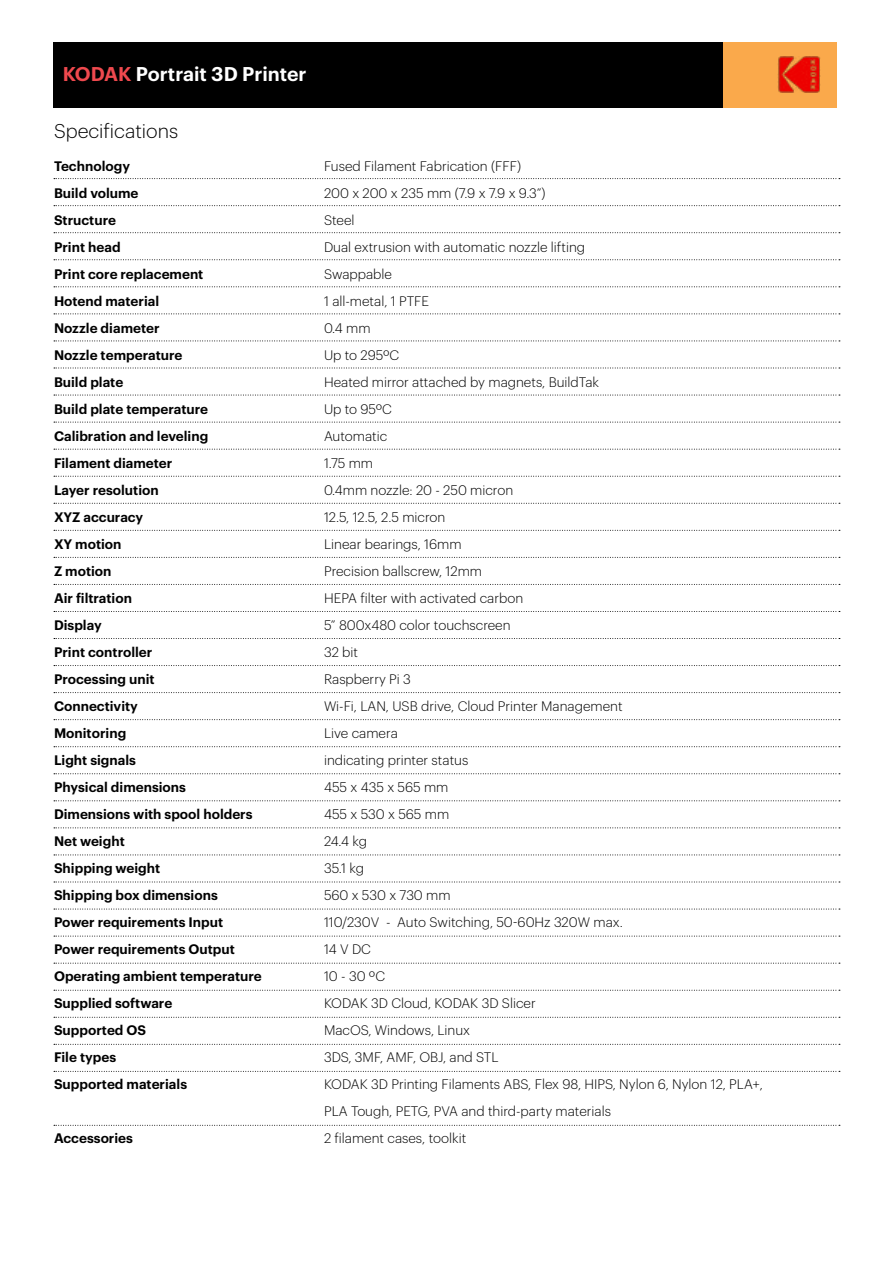
<style>
.page{position:relative;width:893px;height:1263px;background:#fff}
.page>*{position:absolute;margin:0;border:0;box-sizing:border-box;transform-origin:0 0}
.t1{font:600 19.5px "Graphik";color:#fff}
.t2{font:300 19.5px "Graphik";color:#000}
.t3{font:300 13.5px/27px "Graphik";color:#000}
.t4{font:600 13.5px "Graphik";color:#000}
.s1{color:#ef494e}
</style>
<div class="page">
<div style="left:53px;top:42px;width:715px;height:65px;background:#000"></div>
<svg style="left:54px;top:259px;width:786px;height:1px"></svg>
<svg style="left:54px;top:368px;width:786px;height:1px"></svg>
<svg style="left:54px;top:476px;width:786px;height:1px"></svg>
<svg style="left:54px;top:584px;width:786px;height:1px"></svg>
<svg style="left:54px;top:692px;width:786px;height:1px"></svg>
<svg style="left:54px;top:800px;width:786px;height:1px"></svg>
<svg style="left:54px;top:990px;width:786px;height:1px"></svg>
<svg style="left:54px;top:205px;width:786px;height:1px"></svg>
<svg style="left:54px;top:313px;width:786px;height:1px"></svg>
<svg style="left:54px;top:422px;width:786px;height:1px"></svg>
<svg style="left:54px;top:530px;width:786px;height:1px"></svg>
<svg style="left:54px;top:638px;width:786px;height:1px"></svg>
<svg style="left:54px;top:746px;width:786px;height:1px"></svg>
<svg style="left:54px;top:854px;width:786px;height:1px"></svg>
<svg style="left:54px;top:936px;width:786px;height:1px"></svg>
<svg style="left:54px;top:1044px;width:786px;height:1px"></svg>
<svg style="left:54px;top:178px;width:786px;height:1px"></svg>
<svg style="left:54px;top:286px;width:786px;height:1px"></svg>
<svg style="left:54px;top:395px;width:786px;height:1px"></svg>
<svg style="left:54px;top:503px;width:786px;height:1px"></svg>
<svg style="left:54px;top:611px;width:786px;height:1px"></svg>
<svg style="left:54px;top:719px;width:786px;height:1px"></svg>
<svg style="left:54px;top:827px;width:786px;height:1px"></svg>
<svg style="left:54px;top:909px;width:786px;height:1px"></svg>
<svg style="left:54px;top:1017px;width:786px;height:1px"></svg>
<svg style="left:54px;top:1125px;width:786px;height:1px"></svg>
<svg style="left:54px;top:232px;width:786px;height:1px"></svg>
<svg style="left:54px;top:341px;width:786px;height:1px"></svg>
<svg style="left:54px;top:449px;width:786px;height:1px"></svg>
<svg style="left:54px;top:557px;width:786px;height:1px"></svg>
<svg style="left:54px;top:665px;width:786px;height:1px"></svg>
<svg style="left:54px;top:773px;width:786px;height:1px"></svg>
<svg style="left:54px;top:882px;width:786px;height:1px"></svg>
<svg style="left:54px;top:963px;width:786px;height:1px"></svg>
<svg style="left:54px;top:1071px;width:786px;height:1px"></svg>
<div style="left:724px;top:42px;width:113px;height:65px;background:#faa94b"></div>
<img style="left:777px;top:56px;width:44px;height:36px">
<h1 class="t1" style="left:63px;top:59px;width:245px"><span class="s1">KODAK</span> Portrait 3D Printer</h1>
<h1 class="t2" style="left:54px;top:117px;width:126px">Specifications</h1>
<p class="t4" style="left:54px;top:155px;width:78px">Technology</p>
<p class="t3" style="left:324px;top:151px;width:199px">Fused Filament Fabrication (FFF)</p>
<p class="t4" style="left:54px;top:182px;width:86px">Build volume</p>
<p class="t3" style="left:324px;top:178px;width:223px">200 x 200 x 235 mm (7.9 x 7.9 x 9.3”)</p>
<p class="t4" style="left:54px;top:209px;width:63px">Structure</p>
<p class="t3" style="left:324px;top:205px;width:32px">Steel</p>
<p class="t4" style="left:54px;top:236px;width:68px">Print head</p>
<p class="t3" style="left:324px;top:232px;width:263px">Dual extrusion with automatic nozzle lifting</p>
<p class="t4" style="left:54px;top:263px;width:151px">Print core replacement</p>
<p class="t3" style="left:324px;top:259px;width:69px">Swappable</p>
<p class="t4" style="left:54px;top:290px;width:107px">Hotend material</p>
<p class="t3" style="left:324px;top:286px;width:107px">1 all-metal, 1 PTFE</p>
<p class="t4" style="left:54px;top:317px;width:107px">Nozzle diameter</p>
<p class="t3" style="left:324px;top:313px;width:48px">0.4 mm</p>
<p class="t4" style="left:54px;top:344px;width:130px">Nozzle temperature</p>
<p class="t3" style="left:324px;top:340px;width:77px">Up to 295ºC</p>
<p class="t4" style="left:54px;top:371px;width:71px">Build plate</p>
<p class="t3" style="left:324px;top:367px;width:277px">Heated mirror attached by magnets, BuildTak</p>
<p class="t4" style="left:54px;top:398px;width:155px">Build plate temperature</p>
<p class="t3" style="left:324px;top:394px;width:70px">Up to 95ºC</p>
<p class="t4" style="left:54px;top:425px;width:156px">Calibration and leveling</p>
<p class="t3" style="left:324px;top:421px;width:65px">Automatic</p>
<p class="t4" style="left:54px;top:452px;width:120px">Filament diameter</p>
<p class="t3" style="left:324px;top:448px;width:51px">1.75 mm</p>
<p class="t4" style="left:54px;top:479px;width:106px">Layer resolution</p>
<p class="t3" style="left:324px;top:475px;width:191px">0.4mm nozzle: 20 - 250 micron</p>
<p class="t4" style="left:54px;top:506px;width:91px">XYZ accuracy</p>
<p class="t3" style="left:324px;top:502px;width:123px">12.5, 12.5, 2.5 micron</p>
<p class="t4" style="left:54px;top:533px;width:69px">XY motion</p>
<p class="t3" style="left:324px;top:529px;width:139px">Linear bearings, 16mm</p>
<p class="t4" style="left:54px;top:560px;width:59px">Z motion</p>
<p class="t3" style="left:324px;top:556px;width:160px">Precision ballscrew, 12mm</p>
<p class="t4" style="left:54px;top:587px;width:80px">Air filtration</p>
<p class="t3" style="left:324px;top:583px;width:201px">HEPA filter with activated carbon</p>
<p class="t4" style="left:54px;top:614px;width:49px">Display</p>
<p class="t3" style="left:324px;top:610px;width:188px">5” 800x480 color touchscreen</p>
<p class="t4" style="left:54px;top:641px;width:100px">Print controller</p>
<p class="t3" style="left:324px;top:637px;width:36px">32 bit</p>
<p class="t4" style="left:54px;top:668px;width:102px">Processing unit</p>
<p class="t3" style="left:324px;top:664px;width:88px">Raspberry Pi 3</p>
<p class="t4" style="left:54px;top:695px;width:85px">Connectivity</p>
<p class="t3" style="left:324px;top:691px;width:300px">Wi-Fi, LAN, USB drive, Cloud Printer Management</p>
<p class="t4" style="left:54px;top:722px;width:74px">Monitoring</p>
<p class="t3" style="left:324px;top:718px;width:75px">Live camera</p>
<p class="t4" style="left:54px;top:749px;width:83px">Light signals</p>
<p class="t3" style="left:324px;top:745px;width:146px">indicating printer status</p>
<p class="t4" style="left:54px;top:776px;width:134px">Physical dimensions</p>
<p class="t3" style="left:324px;top:772px;width:126px">455 x 435 x 565 mm</p>
<p class="t4" style="left:54px;top:803px;width:200px">Dimensions with spool holders</p>
<p class="t3" style="left:324px;top:799px;width:127px">455 x 530 x 565 mm</p>
<p class="t4" style="left:54px;top:830px;width:72px">Net weight</p>
<p class="t3" style="left:324px;top:826px;width:45px">24.4 kg</p>
<p class="t4" style="left:54px;top:857px;width:108px">Shipping weight</p>
<p class="t3" style="left:324px;top:853px;width:42px">35.1 kg</p>
<p class="t4" style="left:54px;top:884px;width:165px">Shipping box dimensions</p>
<p class="t3" style="left:324px;top:880px;width:128px">560 x 530 x 730 mm</p>
<p class="t4" style="left:54px;top:911px;width:171px">Power requirements Input</p>
<p class="t3" style="left:324px;top:907px;width:300px">110/230V - Auto Switching, 50-60Hz 320W max.</p>
<p class="t4" style="left:54px;top:938px;width:182px">Power requirements Output</p>
<p class="t3" style="left:324px;top:934px;width:49px">14 V DC</p>
<p class="t4" style="left:54px;top:965px;width:209px">Operating ambient temperature</p>
<p class="t3" style="left:324px;top:961px;width:63px">10 - 30 ºC</p>
<p class="t4" style="left:54px;top:992px;width:120px">Supplied software</p>
<p class="t3" style="left:324px;top:988px;width:213px">KODAK 3D Cloud, KODAK 3D Slicer</p>
<p class="t4" style="left:54px;top:1019px;width:94px">Supported OS</p>
<p class="t3" style="left:324px;top:1015px;width:148px">MacOS, Windows, Linux</p>
<p class="t4" style="left:54px;top:1046px;width:64px">File types</p>
<p class="t3" style="left:324px;top:1042px;width:176px">3DS, 3MF, AMF, OBJ, and STL</p>
<p class="t4" style="left:54px;top:1073px;width:135px">Supported materials</p>
<p class="t3" style="left:324px;top:1069px;width:440px">KODAK 3D Printing Filaments ABS, Flex 98, HIPS, Nylon 6, Nylon 12, PLA+,<br>PLA Tough, PETG, PVA and third-party materials</p>
<p class="t4" style="left:54px;top:1127px;width:81px">Accessories</p>
<p class="t3" style="left:324px;top:1123px;width:144px">2 filament cases, toolkit</p>
</div>
